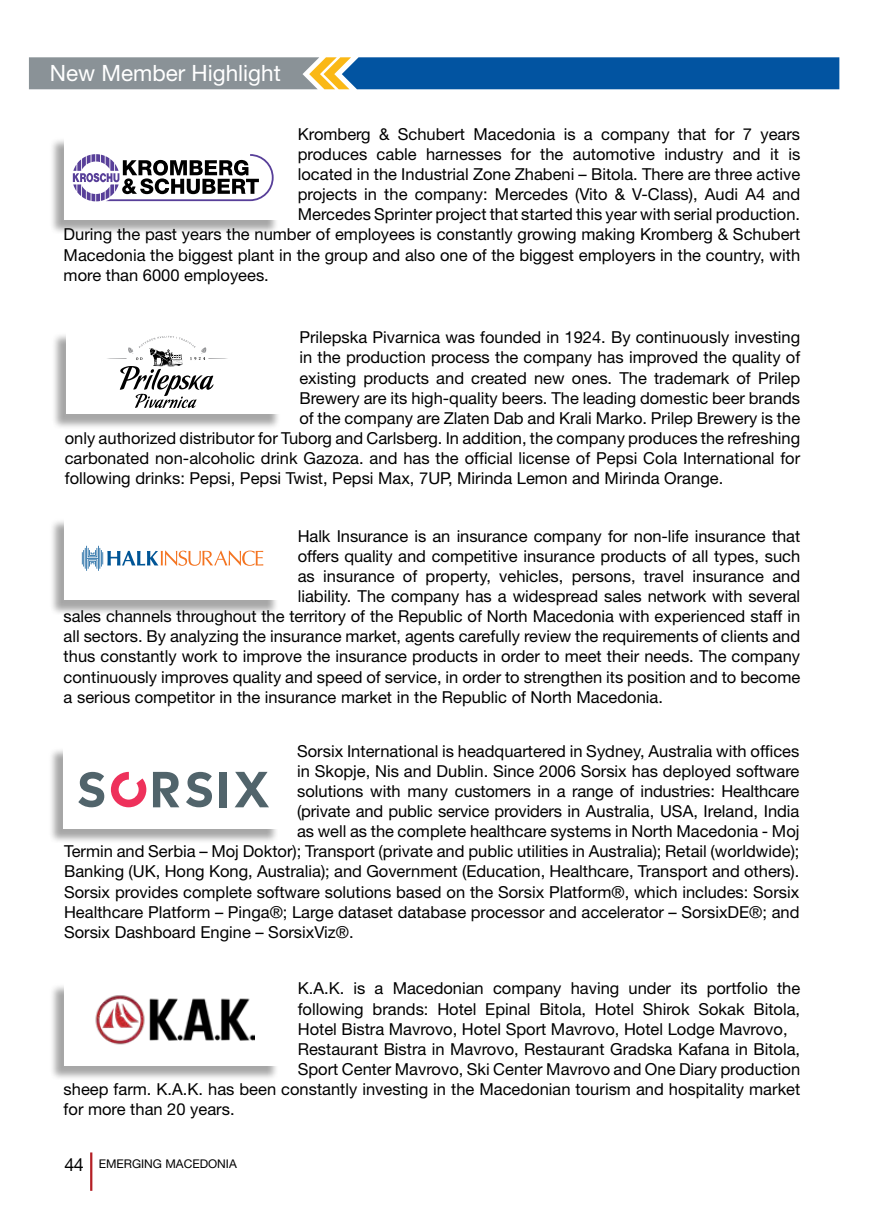
<style>
.page{position:relative;width:885px;height:1212px;background:#fff}
.page>*{position:absolute;margin:0;border:0;box-sizing:border-box;transform-origin:0 0}
.t1{font:22.5px "Helvetica Neue";color:#fff}
.t2{font:16.5px "Helvetica Neue";color:#000}
.t3{font:12px "Helvetica Neue";color:#000}
.s1{font-size:18px}
</style>
<div class="page">
<hr style="left:90px;top:1152px;width:2px;height:39px;background:#b42025">
<svg style="left:29px;top:57px;width:810px;height:32px;background:#3f719c"></svg>
<div style="left:51px;top:332px;width:229px;height:97px;background:#000;opacity:.35"></div>
<div style="left:66px;top:330px;width:216px;height:84px;background:#fff"></div>
<div style="left:49px;top:983px;width:230px;height:98px;background:#000;opacity:.35"></div>
<div style="left:64px;top:982px;width:217px;height:83px;background:#fff"></div>
<svg style="left:107px;top:336px;width:121px;height:72px"></svg>
<img style="left:95px;top:995px;width:159px;height:50px">
<div style="left:49px;top:137px;width:230px;height:98px;background:#000;opacity:.35"></div>
<div style="left:64px;top:136px;width:217px;height:84px;background:#fff"></div>
<svg style="left:73px;top:154px;width:200px;height:47px"></svg>
<div style="left:49px;top:518px;width:230px;height:97px;background:#000;opacity:.35"></div>
<div style="left:64px;top:516px;width:217px;height:84px;background:#fff"></div>
<svg style="left:82px;top:546px;width:181px;height:25px"></svg>
<div style="left:49px;top:747px;width:229px;height:97px;background:#000;opacity:.35"></div>
<div style="left:64px;top:745px;width:216px;height:84px;background:#fff"></div>
<svg style="left:111px;top:772px;width:35px;height:35px"></svg>
<svg style="left:78px;top:772px;width:26px;height:35px"></svg>
<svg style="left:153px;top:772px;width:26px;height:35px"></svg>
<svg style="left:186px;top:772px;width:26px;height:35px"></svg>
<div style="left:220px;top:772px;width:7px;height:35px;background:#51646b"></div>
<svg style="left:235px;top:772px;width:34px;height:35px"></svg>
<h1 class="t1" style="left:50px;top:59px;width:232px">New Member Highlight</h1>
<p class="t2" style="left:298px;top:124px;width:504px">Kromberg &amp; Schubert Macedonia is a company that for 7 years</p>
<p class="t2" style="left:298px;top:144px;width:504px">produces cable harnesses for the automotive industry and it is</p>
<p class="t2" style="left:298px;top:164px;width:504px">located in the Industrial Zone Zhabeni – Bitola. There are three active</p>
<p class="t2" style="left:298px;top:185px;width:504px">projects in the company: Mercedes (Vito &amp; V-Class), Audi A4 and</p>
<p class="t2" style="left:298px;top:205px;width:504px">Mercedes Sprinter project that started this year with serial production.</p>
<p class="t2" style="left:64px;top:225px;width:738px">During the past years the number of employees is constantly growing making Kromberg &amp; Schubert</p>
<p class="t2" style="left:64px;top:245px;width:738px">Macedonia the biggest plant in the group and also one of the biggest employers in the country, with</p>
<p class="t2" style="left:64px;top:265px;width:207px">more than 6000 employees.</p>
<p class="t2" style="left:299px;top:328px;width:502px">Prilepska Pivarnica was founded in 1924. By continuously investing</p>
<p class="t2" style="left:299px;top:348px;width:502px">in the production process the company has improved the quality of</p>
<p class="t2" style="left:299px;top:368px;width:502px">existing products and created new ones. The trademark of Prilep</p>
<p class="t2" style="left:299px;top:388px;width:502px">Brewery are its high-quality beers. The leading domestic beer brands</p>
<p class="t2" style="left:299px;top:408px;width:502px">of the company are Zlaten Dab and Krali Marko. Prilep Brewery is the</p>
<p class="t2" style="left:65px;top:428px;width:736px">only authorized distributor for Tuborg and Carlsberg. In addition, the company produces the refreshing</p>
<p class="t2" style="left:65px;top:448px;width:737px">carbonated non-alcoholic drink Gazoza. and has the official license of Pepsi Cola International for</p>
<p class="t2" style="left:65px;top:468px;width:660px">following drinks: Pepsi, Pepsi Twist, Pepsi Max, 7UP, Mirinda Lemon and Mirinda Orange.</p>
<p class="t2" style="left:298px;top:526px;width:504px">Halk Insurance is an insurance company for non-life insurance that</p>
<p class="t2" style="left:298px;top:546px;width:504px">offers quality and competitive insurance products of all types, such</p>
<p class="t2" style="left:298px;top:566px;width:504px">as insurance of property, vehicles, persons, travel insurance and</p>
<p class="t2" style="left:298px;top:586px;width:504px">liability. The company has a widespread sales network with several</p>
<p class="t2" style="left:64px;top:606px;width:738px">sales channels throughout the territory of the Republic of North Macedonia with experienced staff in</p>
<p class="t2" style="left:64px;top:627px;width:738px">all sectors. By analyzing the insurance market, agents carefully review the requirements of clients and</p>
<p class="t2" style="left:64px;top:647px;width:738px">thus constantly work to improve the insurance products in order to meet their needs. The company</p>
<p class="t2" style="left:64px;top:667px;width:738px">continuously improves quality and speed of service, in order to strengthen its position and to become</p>
<p class="t2" style="left:64px;top:687px;width:601px">a serious competitor in the insurance market in the Republic of North Macedonia.</p>
<p class="t2" style="left:297px;top:741px;width:503px">Sorsix International is headquartered in Sydney, Australia with offices</p>
<p class="t2" style="left:297px;top:761px;width:503px">in Skopje, Nis and Dublin. Since 2006 Sorsix has deployed software</p>
<p class="t2" style="left:297px;top:781px;width:504px">solutions with many customers in a range of industries: Healthcare</p>
<p class="t2" style="left:297px;top:801px;width:504px">(private and public service providers in Australia, USA, Ireland, India</p>
<p class="t2" style="left:297px;top:821px;width:504px">as well as the complete healthcare systems in North Macedonia - Moj</p>
<p class="t2" style="left:64px;top:842px;width:737px">Termin and Serbia – Moj Doktor); Transport (private and public utilities in Australia); Retail (worldwide);</p>
<p class="t2" style="left:64px;top:862px;width:736px">Banking (UK, Hong Kong, Australia); and Government (Education, Healthcare, Transport and others).</p>
<p class="t2" style="left:64px;top:882px;width:736px">Sorsix provides complete software solutions based on the Sorsix Platform®, which includes: Sorsix</p>
<p class="t2" style="left:64px;top:902px;width:737px">Healthcare Platform – Pinga®; Large dataset database processor and accelerator – SorsixDE®; and</p>
<p class="t2" style="left:64px;top:922px;width:291px">Sorsix Dashboard Engine – SorsixViz®.</p>
<p class="t2" style="left:298px;top:979px;width:504px">K.A.K. is a Macedonian company having under its portfolio the</p>
<p class="t2" style="left:298px;top:999px;width:504px">following brands: Hotel Epinal Bitola, Hotel Shirok Sokak Bitola,</p>
<p class="t2" style="left:298px;top:1019px;width:491px">Hotel Bistra Mavrovo, Hotel Sport Mavrovo, Hotel Lodge Mavrovo,</p>
<p class="t2" style="left:298px;top:1039px;width:504px">Restaurant Bistra in Mavrovo, Restaurant Gradska Kafana in Bitola,</p>
<p class="t2" style="left:298px;top:1059px;width:504px">Sport Center Mavrovo, Ski Center Mavrovo and One Diary production</p>
<p class="t2" style="left:64px;top:1079px;width:738px">sheep farm. K.A.K. has been constantly investing in the Macedonian tourism and hospitality market</p>
<p class="t2" style="left:64px;top:1099px;width:172px">for more than 20 years.</p>
<p class="t3" style="left:64px;top:1156px;width:174px"><span class="s1">44</span> EMERGING MACEDONIA</p>
</div>
